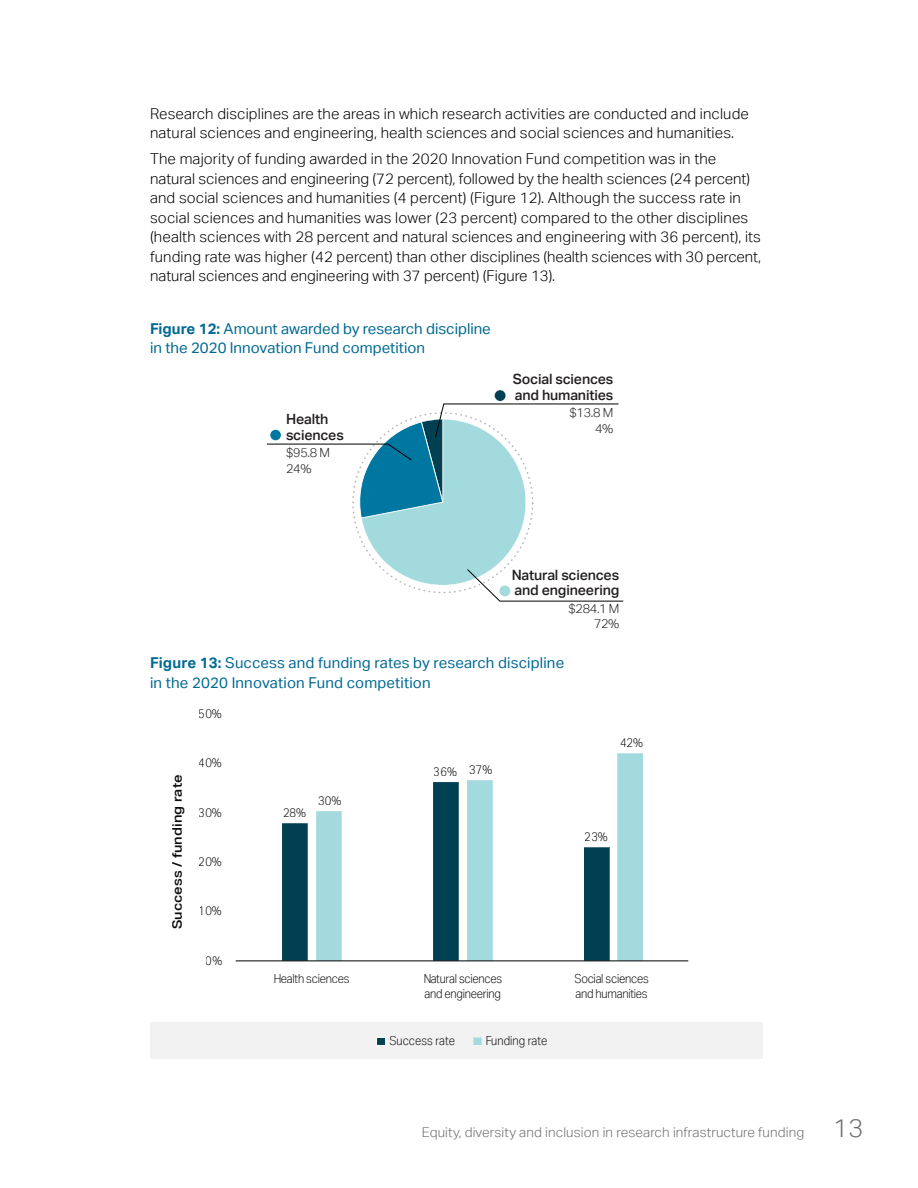
<style>
.page{position:relative;width:918px;height:1188px;background:#fff}
.page>*{position:absolute;margin:0;border:0;box-sizing:border-box;transform-origin:0 0}
.t1{font:300 15px/19.5px "Aktiv Grotesk";letter-spacing:.01em;color:#000}
.t2{font:15px/19.5px "Aktiv Grotesk";color:#006a93}
.t3{font:500 14.1px/15.8px "Aktiv Grotesk";letter-spacing:-.01em;color:#231f20}
.t4{font:300 13.5px "Aktiv Grotesk";letter-spacing:.01em;color:#6d6e71}
.t5{font:500 13.05px "Aktiv Grotesk";letter-spacing:.005em;color:#0d0d0d;scale:1.12 1}
.t6{font:300 12.6px/15.8px "Aktiv Grotesk";letter-spacing:-.025em;color:#231f20;text-align:right}
.t7{font:300 12.45px/15px "Aktiv Grotesk";letter-spacing:-.02em;color:#0d0d0d;scale:.89 1}
.t8{font:300 12.45px "Aktiv Grotesk";letter-spacing:.005em;color:#0d0d0d;scale:.89 1}
.s1{font-weight:700}
.s2{font-size:25.5px}
</style>
<div class="page">
<div style="left:150px;top:1023px;width:613px;height:36px;background:#f2f2f2"></div>
<svg style="left:282px;top:823px;width:26px;height:138px"></svg>
<svg style="left:433px;top:782px;width:26px;height:179px"></svg>
<div style="left:584px;top:847px;width:25px;height:114px;background:#004053"></div>
<svg style="left:316px;top:811px;width:26px;height:150px"></svg>
<div style="left:467px;top:780px;width:26px;height:181px;background:#a2dadd"></div>
<div style="left:617px;top:753px;width:26px;height:208px;background:#a2dadd"></div>
<hr style="left:236px;top:961px;width:452px;height:1px;background:#0d0d0d">
<svg style="left:474px;top:1037px;width:8px;height:8px"></svg>
<div style="left:377px;top:1037px;width:8px;height:8px;background:#004053"></div>
<div style="left:376px;top:1037px;width:10px;height:9px;border:1px solid #fff"></div>
<svg style="left:266px;top:390px;width:358px;height:212px"></svg>
<p class="t1" style="left:150px;top:104px;width:600px">Research disciplines are the areas in which research activities are conducted and include natural sciences and engineering, health sciences and social sciences and humanities.</p>
<p class="t1" style="left:150px;top:149px;width:613px">The majority of funding awarded in the 2020 Innovation Fund competition was in the natural sciences and engineering (72 percent), followed by the health sciences (24 percent) and social sciences and humanities (4 percent) (Figure 12). Although the success rate in social sciences and humanities was lower (23 percent) compared to the other disciplines (health sciences with 28 percent and natural sciences and engineering with 36 percent), its funding rate was higher (42 percent) than other disciplines (health sciences with 30 percent, natural sciences and engineering with 37 percent) (Figure 13).</p>
<p class="t2" style="left:150px;top:319px;width:342px"><span class="s1">Figure 12:</span> Amount awarded by research discipline in the 2020 Innovation Fund competition</p>
<p class="t3" style="left:286px;top:411px;width:59px">Health sciences</p>
<p class="t6" style="left:286px;top:445px;width:45px;text-align:left">$95.8 M<br>24%</p>
<p class="t3" style="left:513px;top:372px;width:102px">Social sciences and humanities</p>
<p class="t6" style="left:570px;top:405px;width:45px">$13.8 M<br>4%</p>
<p class="t3" style="left:512px;top:567px;width:109px">Natural sciences and engineering</p>
<p class="t6" style="left:569px;top:600px;width:52px">$284.1 M<br>72%</p>
<p class="t2" style="left:150px;top:653px;width:416px"><span class="s1">Figure 13:</span> Success and funding rates by research discipline in the 2020 Innovation Fund competition</p>
<p class="t7" style="left:199px;top:706px;width:27px">50%</p>
<p class="t5" style="left:169px;top:929px;width:140px;rotate:-90deg">Success / funding rate</p>
<p class="t7" style="left:199px;top:755px;width:27px">40%</p>
<p class="t7" style="left:199px;top:805px;width:27px">30%</p>
<p class="t7" style="left:199px;top:854px;width:27px">20%</p>
<p class="t7" style="left:199px;top:903px;width:27px">10%</p>
<p class="t7" style="left:206px;top:953px;width:20px">0%</p>
<p class="t7" style="left:283px;top:805px;width:27px">28%</p>
<p class="t7" style="left:318px;top:793px;width:27px">30%</p>
<p class="t7" style="left:434px;top:764px;width:27px">36%</p>
<p class="t7" style="left:469px;top:762px;width:27px">37%</p>
<p class="t7" style="left:620px;top:735px;width:27px">42%</p>
<p class="t7" style="left:585px;top:829px;width:27px">23%</p>
<p class="t7" style="left:273px;top:971px;width:87px">Health sciences</p>
<p class="t7" style="left:423px;top:971px;width:90px">Natural sciences and engineering</p>
<p class="t7" style="left:574px;top:971px;width:85px">Social sciences and humanities</p>
<p class="t8" style="left:389px;top:1034px;width:75px">Success rate</p>
<p class="t8" style="left:485px;top:1034px;width:71px">Funding rate</p>
<p class="t4" style="left:422px;top:1125px;width:443px">Equity, diversity and inclusion in research infrastructure funding <span class="s2">13</span></p>
</div>
